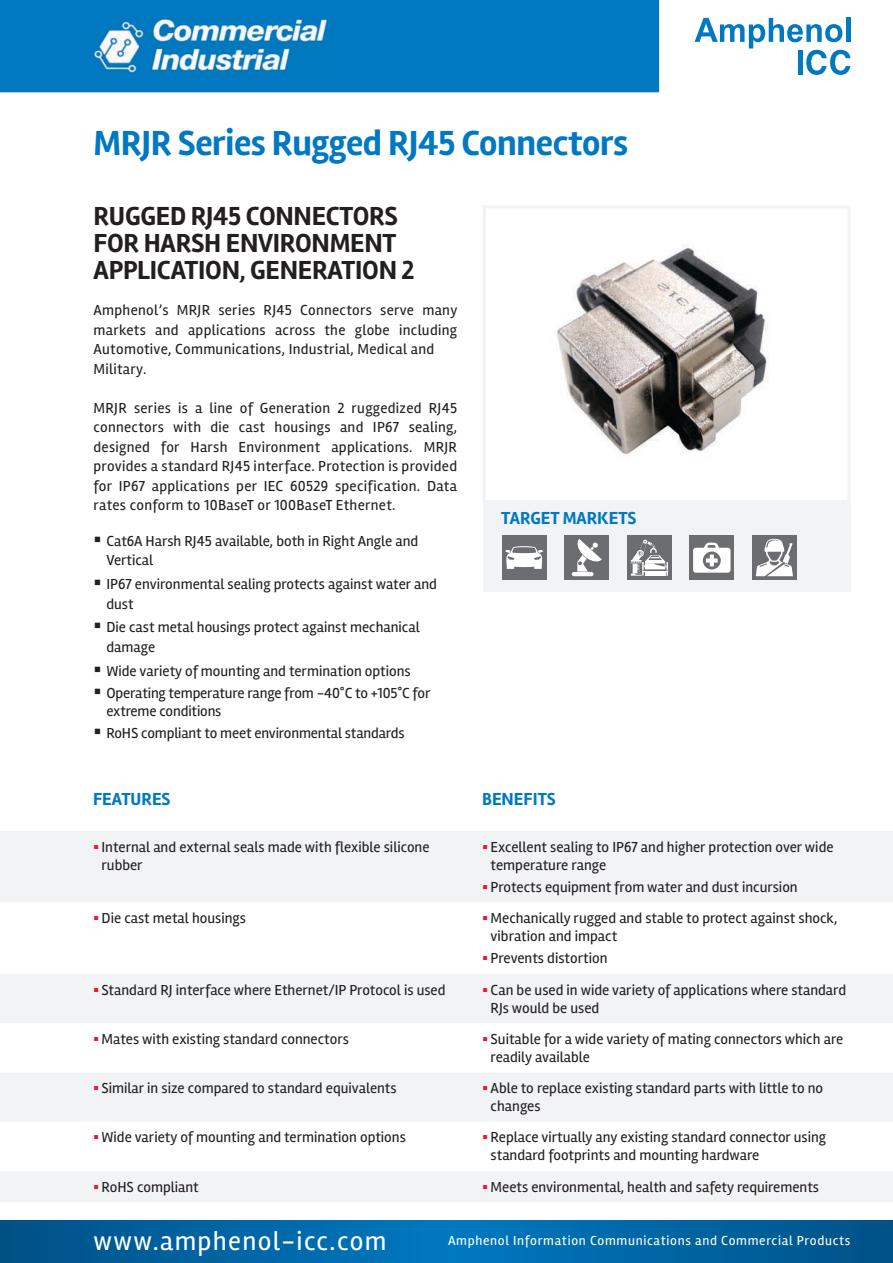
<style>
.page{position:relative;width:893px;height:1263px;background:#fff}
.page>*{position:absolute;margin:0;border:0;box-sizing:border-box;transform-origin:0 0}
.t1{font:700 36px "Rambla";letter-spacing:-.01em;color:#0079c2}
.t2{font:700 27px/27px "Rambla";letter-spacing:-.01em;color:#231f20}
.t3{font:27px "Rambla";letter-spacing:.05em;color:#fff}
.t4{font:700 18px "Rambla";color:#0079c2}
.t5{font:15px/19.5px "Rambla";color:#231f20}
.t6{font:15px/19.5px "Rambla";letter-spacing:.02em;color:#231f20}
.t7{font:13.5px "Rambla";letter-spacing:.05em;color:#fff}
.s1{color:#e51836}
</style>
<div class="page">
<div style="left:0;top:0;width:659px;height:92px;background:#0079c2"></div>
<svg style="left:695px;top:18px;width:155px;height:57px"></svg>
<hr style="left:846px;top:18px;width:4px;height:24px;background:#0079c2">
<svg style="left:0;top:1220px;width:893px;height:25px;background:#0064a2"></svg>
<svg style="left:0;top:1245px;width:893px;height:18px;background:#0064a2"></svg>
<svg style="left:483px;top:206px;width:367px;height:297px"></svg>
<div style="left:483px;top:503px;width:367px;height:88px;background:#f2f3f4"></div>
<div style="left:0;top:831px;width:893px;height:371px;background:#f2f3f4"></div>
<svg style="left:0;top:902px;width:893px;height:269px"></svg>
<div style="left:502px;top:535px;width:45px;height:45px;background:#6c6d70"></div>
<svg style="left:505px;top:546px;width:38px;height:23px"></svg>
<div style="left:564px;top:535px;width:45px;height:45px;background:#6c6d70"></div>
<hr style="left:572px;top:572px;width:21px;height:4px;background:#fff;border-radius:2px">
<svg style="left:577px;top:539px;width:25px;height:33px"></svg>
<div style="left:627px;top:535px;width:45px;height:45px;background:#6c6d70"></div>
<svg style="left:631px;top:540px;width:37px;height:36px"></svg>
<div style="left:689px;top:535px;width:45px;height:45px;background:#6c6d70"></div>
<svg style="left:693px;top:543px;width:37px;height:30px"></svg>
<div style="left:752px;top:535px;width:45px;height:45px;background:#6c6d70"></div>
<svg style="left:756px;top:538px;width:37px;height:38px"></svg>
<img style="left:94px;top:18px;width:235px;height:57px">
<h1 class="t1" style="left:94px;top:121px;width:536px">MRJR Series Rugged RJ45 Connectors</h1>
<h2 class="t2" style="left:94px;top:203px;width:322px">RUGGED RJ45 CONNECTORS<br>FOR HARSH ENVIRONMENT<br>APPLICATION, GENERATION 2</h2>
<p class="t6" style="left:94px;top:300px;width:365px">Amphenol’s MRJR series RJ45 Connectors serve many markets and applications across the globe including Automotive, Communications, Industrial, Medical and Military.</p>
<p class="t5" style="left:94px;top:398px;width:365px;text-align:justify">MRJR series is a line of Generation 2 ruggedized RJ45 connectors with die cast housings and IP67 sealing, designed for Harsh Environment applications. MRJR provides a standard RJ45 interface. Protection is provided for IP67 applications per IEC 60529 specification. Data rates conform to 10BaseT or 100BaseT Ethernet.</p>
<p class="t5" style="left:106px;top:531px;width:313px;text-indent:-13px">▪ Cat6A Harsh RJ45 available, both in Right Angle and<br>Vertical</p>
<p class="t5" style="left:106px;top:574px;width:332px;text-indent:-13px">▪ IP67 environmental sealing protects against water and dust</p>
<p class="t5" style="left:106px;top:618px;width:315px;text-indent:-13px">▪ Die cast metal housings protect against mechanical damage</p>
<p class="t5" style="left:94px;top:661px;width:319px">▪ Wide variety of mounting and termination options</p>
<p class="t5" style="left:106px;top:684px;width:326px;line-height:18px;text-indent:-13px">▪ Operating temperature range from -40°C to +105°C for extreme conditions</p>
<p class="t5" style="left:94px;top:723px;width:313px">▪ RoHS compliant to meet environmental standards</p>
<p class="t4" style="left:501px;top:508px;width:137px">TARGET MARKETS</p>
<p class="t4" style="left:93px;top:789px;width:79px">FEATURES</p>
<p class="t4" style="left:482px;top:789px;width:75px">BENEFITS</p>
<p class="t5" style="left:102px;top:837px;width:329px;line-height:18px;text-indent:-9px"><span class="s1">▪</span> Internal and external seals made with flexible silicone rubber</p>
<p class="t5" style="left:491px;top:837px;width:344px;line-height:18px;text-indent:-9px"><span class="s1">▪</span> Excellent sealing to IP67 and higher protection over wide temperature range</p>
<p class="t5" style="left:482px;top:877px;width:317px"><span class="s1">▪</span> Protects equipment from water and dust incursion</p>
<p class="t5" style="left:93px;top:908px;width:154px"><span class="s1">▪</span> Die cast metal housings</p>
<p class="t5" style="left:491px;top:909px;width:348px;line-height:18px;text-indent:-9px"><span class="s1">▪</span> Mechanically rugged and stable to protect against shock, vibration and impact</p>
<p class="t5" style="left:482px;top:948px;width:127px"><span class="s1">▪</span> Prevents distortion</p>
<p class="t5" style="left:93px;top:980px;width:354px"><span class="s1">▪</span> Standard RJ interface where Ethernet/IP Protocol is used</p>
<p class="t5" style="left:491px;top:980px;width:357px;line-height:18px;text-indent:-9px"><span class="s1">▪</span> Can be used in wide variety of applications where standard<br>RJs would be used</p>
<p class="t5" style="left:93px;top:1029px;width:257px"><span class="s1">▪</span> Mates with existing standard connectors</p>
<p class="t5" style="left:491px;top:1030px;width:354px;line-height:18px;text-indent:-9px"><span class="s1">▪</span> Suitable for a wide variety of mating connectors which are readily available</p>
<p class="t5" style="left:93px;top:1078px;width:305px"><span class="s1">▪</span> Similar in size compared to standard equivalents</p>
<p class="t5" style="left:491px;top:1079px;width:334px;line-height:18px;text-indent:-9px"><span class="s1">▪</span> Able to replace existing standard parts with little to no changes</p>
<p class="t5" style="left:93px;top:1127px;width:314px"><span class="s1">▪</span> Wide variety of mounting and termination options</p>
<p class="t5" style="left:491px;top:1128px;width:337px;line-height:18px;text-indent:-9px"><span class="s1">▪</span> Replace virtually any existing standard connector using standard footprints and mounting hardware</p>
<p class="t5" style="left:93px;top:1177px;width:107px"><span class="s1">▪</span> RoHS compliant</p>
<p class="t5" style="left:482px;top:1177px;width:338px"><span class="s1">▪</span> Meets environmental, health and safety requirements</p>
<h2 class="t3" style="left:94px;top:1224px;width:294px">www.amphenol-icc.com</h2>
<p class="t7" style="left:448px;top:1232px;width:404px">Amphenol Information Communications and Commercial Products</p>
</div>
